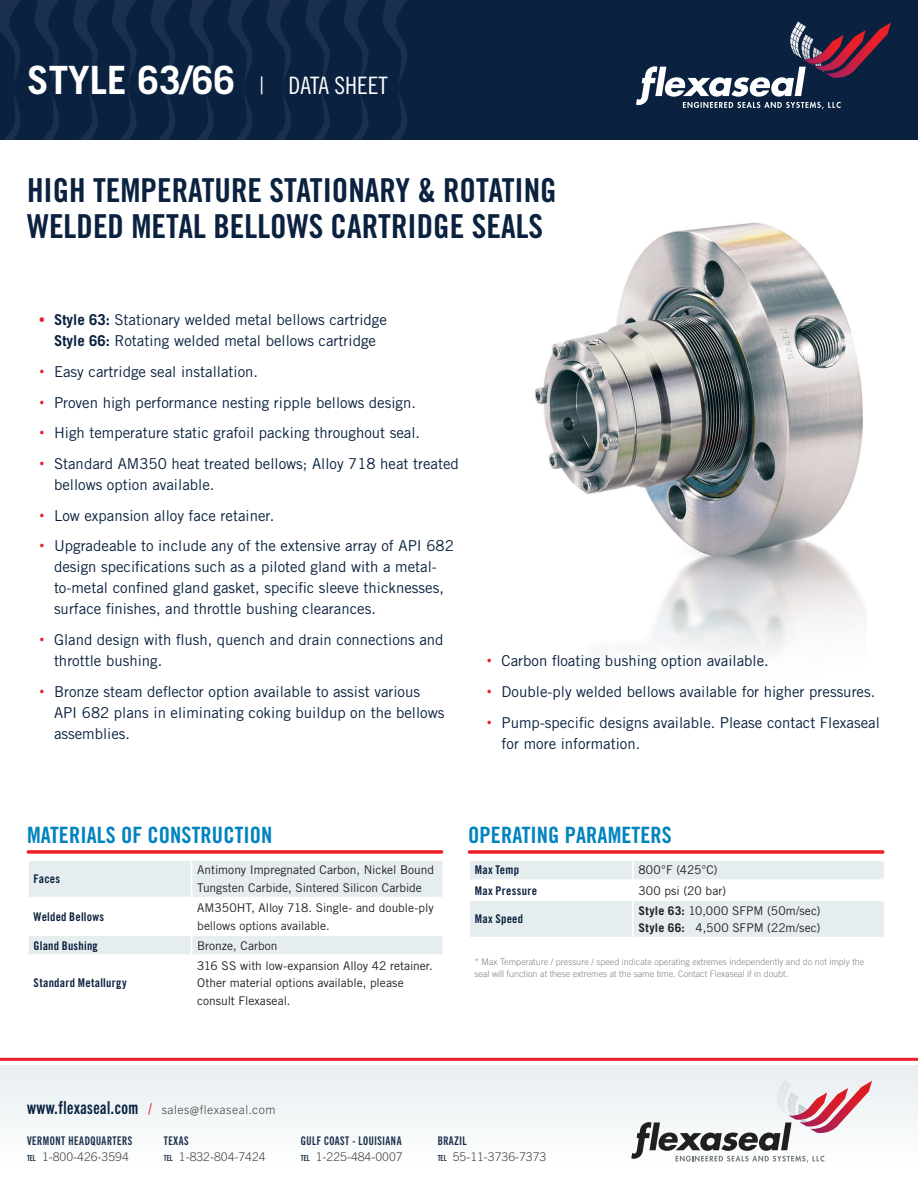
<style>
.page{position:relative;width:918px;height:1188px;background:#fff}
.page>*{position:absolute;margin:0;border:0;box-sizing:border-box;transform-origin:0 0}
.t1{font:700 39px "Trade Gothic LT Std";color:#fff}
.t2{font:33px "Trade Gothic LT Std Bd Cn 20";color:#0a213f}
.t3{font:22.5px "Trade Gothic LT Std Bd Cn 20";letter-spacing:.005em;color:#0083bf}
.t4{font:15px/21px "Trade Gothic LT Std";color:#0a213f}
.Cell_-_Body{font:12px/17.5px "Trade Gothic LT Std";color:#231f20}
.Cell_-_Body-2{font:12px "Trade Gothic LT Std Bd Cn 20";letter-spacing:.02em;color:#0a213f}
.Body{font:12px/16.5px "Trade Gothic Next LT Pro Bd Cm";letter-spacing:.05em;color:#1c304b}
.Body-2{font:300 12px/16.5px "Trade Gothic Next LT Pro";color:#3e3e3f}
.Body-3{font:300 12px "Trade Gothic Next LT Pro";letter-spacing:.04em;color:#3e3e3f}
.t5{font:300 9px "Trade Gothic LT Std";color:#808285}
.s1{font-weight:300;font-size:24px}
.s2{font-family:"Trade Gothic LT Std Cn 18";font-weight:400;font-size:24px}
.s3{font-family:"Open Sans";font-weight:700;color:#eb1c2c}
.s4{font-weight:700}
.s5{font-family:"Open Sans";color:#eb1c2c}
.s6{font-family:"Trade Gothic Next LT Pro Bd Cm";font-weight:400;font-size:18px;color:#072240}
.s7{font-family:"Trade Gothic Next LT Pro Bd Cm";font-weight:400;font-size:15px;color:#ee1d23}
.s8{font-size:8.4px}
.s9{font-family:"Trade Gothic Next LT Pro";font-weight:300;color:#3e3e3f}
.s10{font-family:"Trade Gothic Next LT Pro Bd Cm";font-weight:400;color:#1c304b}
.s11{font-family:"Trade Gothic Next LT Pro Bd Cm";font-weight:400;font-size:8.4px;color:#1c304b}
</style>
<div class="page">
<div style="left:0;top:0;width:918px;height:140px;background:#0a213f"></div>
<svg style="left:636px;top:22px;width:255px;height:87px"></svg>
<svg style="left:0;top:0;width:407px;height:83px"></svg>
<svg style="left:5px;top:93px;width:402px;height:47px"></svg>
<div style="left:0;top:1065px;width:918px;height:123px;background:#f5f9fa"></div>
<svg style="left:631px;top:1080px;width:241px;height:83px"></svg>
<hr style="left:0;top:1058px;width:918px;height:3px;background:#eb1c2c">
<svg style="left:28px;top:850px;width:414px;height:4px"></svg>
<svg style="left:29px;top:861px;width:414px;height:93px"></svg>
<svg style="left:469px;top:850px;width:414px;height:4px"></svg>
<svg style="left:470px;top:861px;width:414px;height:76px"></svg>
<img style="left:534px;top:222px;width:332px;height:432px">
<p class="t1" style="left:27px;top:56px;width:362px">STYLE 63/66 <span class="s1">|</span> <span class="s2">DATA SHEET</span></p>
<p class="t2" style="left:27px;top:170px;width:531px">HIGH TEMPERATURE STATIONARY &amp; ROTATING</p>
<p class="t2" style="left:27px;top:206px;width:518px">WELDED METAL BELLOWS CARTRIDGE SEALS</p>
<p class="t4" style="left:39px;top:309px;width:349px;text-align:center"><span class="s3">•</span> <span class="s4">Style 63:</span> Stationary welded metal bellows cartridge<br><span class="s4">Style 66:</span> Rotating welded metal bellows cartridge</p>
<p class="t4" style="left:39px;top:361px;width:221px"><span class="s5">•</span> Easy cartridge seal installation.</p>
<p class="t4" style="left:39px;top:392px;width:379px"><span class="s5">•</span> Proven high performance nesting ripple bellows design.</p>
<p class="t4" style="left:39px;top:422px;width:383px"><span class="s5">•</span> High temperature static grafoil packing throughout seal.</p>
<p class="t4" style="left:54px;top:453px;width:406px;text-indent:-15px"><span class="s5">•</span> Standard AM350 heat treated bellows; Alloy 718 heat treated bellows option available.</p>
<p class="t4" style="left:39px;top:505px;width:237px"><span class="s5">•</span> Low expansion alloy face retainer.</p>
<p class="t4" style="left:54px;top:535px;width:401px;text-indent:-15px"><span class="s5">•</span> Upgradeable to include any of the extensive array of API 682 design specifications such as a piloted gland with a metal&shy;to-metal confined gland gasket, specific sleeve thicknesses, surface finishes, and throttle bushing clearances.</p>
<p class="t4" style="left:54px;top:629px;width:391px;text-indent:-15px"><span class="s5">•</span> Gland design with flush, quench and drain connections and throttle bushing.</p>
<p class="t4" style="left:54px;top:681px;width:392px;text-indent:-15px"><span class="s5">•</span> Bronze steam deflector option available to assist various<br>API 682 plans in eliminating coking buildup on the bellows assemblies.</p>
<p class="t4" style="left:487px;top:650px;width:284px"><span class="s5">•</span> Carbon floating bushing option available.</p>
<p class="t4" style="left:487px;top:681px;width:390px"><span class="s5">•</span> Double-ply welded bellows available for higher pressures.</p>
<p class="t4" style="left:502px;top:712px;width:380px;text-indent:-15px"><span class="s5">•</span> Pump-specific designs available. Please contact Flexaseal for more information.</p>
<h3 class="t3" style="left:27px;top:821px;width:247px">MATERIALS OF CONSTRUCTION</h3>
<p class="Cell_-_Body-2" style="left:34px;top:872px;width:28px">Faces</p>
<p class="Cell_-_Body" style="left:197px;top:861px;width:238px">Antimony Impregnated Carbon, Nickel Bound<br>Tungsten Carbide, Sintered Silicon Carbide</p>
<p class="Cell_-_Body-2" style="left:34px;top:909px;width:72px">Welded Bellows</p>
<p class="Cell_-_Body" style="left:197px;top:899px;width:238px">AM350HT, Alloy 718. Single- and double-ply bellows options available.</p>
<p class="Cell_-_Body-2" style="left:34px;top:938px;width:66px">Gland Bushing</p>
<p class="Cell_-_Body" style="left:197px;top:936px;width:82px">Bronze, Carbon</p>
<p class="Cell_-_Body-2" style="left:34px;top:976px;width:95px">Standard Metallurgy</p>
<p class="Cell_-_Body" style="left:197px;top:956px;width:237px">316 SS with low-expansion Alloy 42 retainer.<br>Other material options available, please consult Flexaseal.</p>
<h3 class="t3" style="left:468px;top:821px;width:205px">OPERATING PARAMETERS</h3>
<p class="Cell_-_Body-2" style="left:475px;top:863px;width:46px">Max Temp</p>
<p class="Cell_-_Body" style="left:638px;top:861px;width:80px">800°F (425°C)</p>
<p class="Cell_-_Body-2" style="left:475px;top:883px;width:64px">Max Pressure</p>
<p class="Cell_-_Body" style="left:638px;top:881px;width:89px">300 psi (20 bar)</p>
<p class="Cell_-_Body-2" style="left:475px;top:912px;width:50px">Max Speed</p>
<p class="Cell_-_Body" style="left:638px;top:901px;width:184px"><span class="s4">Style 63:</span> 10,000 SFPM (50m/sec)</p>
<p class="Cell_-_Body" style="left:638px;top:919px;width:183px"><span class="s4">Style 66:</span> 4,500 SFPM (22m/sec)</p>
<p class="t5" style="left:475px;top:956px;width:391px">* Max Temperature / pressure / speed indicate operating extremes independently and do not imply the</p>
<p class="t5" style="left:475px;top:968px;width:315px">seal will function at these extremes at the same time. Contact Flexaseal if in doubt.</p>
<p class="Body-3" style="left:27px;top:1101px;width:250px"><span class="s6">www.flexaseal.com</span> <span class="s7">/</span> sales@flexaseal.com</p>
<p class="Body" style="left:27px;top:1131px;width:107px">VERMONT HEADQUARTERS<br><span class="s8">TEL</span> <span class="s9">1-800-426-3594</span></p>
<p class="Body" style="left:301px;top:1131px;width:103px">GULF COAST - LOUISIANA<br><span class="s8">TEL</span> <span class="s9">1-225-484-0007</span></p>
<p class="Body-2" style="left:164px;top:1131px;width:103px"><span class="s10">TEXAS<br></span><span class="s11">TEL</span> 1-832-804-7424</p>
<p class="Body-2" style="left:438px;top:1131px;width:110px"><span class="s10">BRAZIL<br></span><span class="s11">TEL</span> 55-11-3736-7373</p>
</div>
